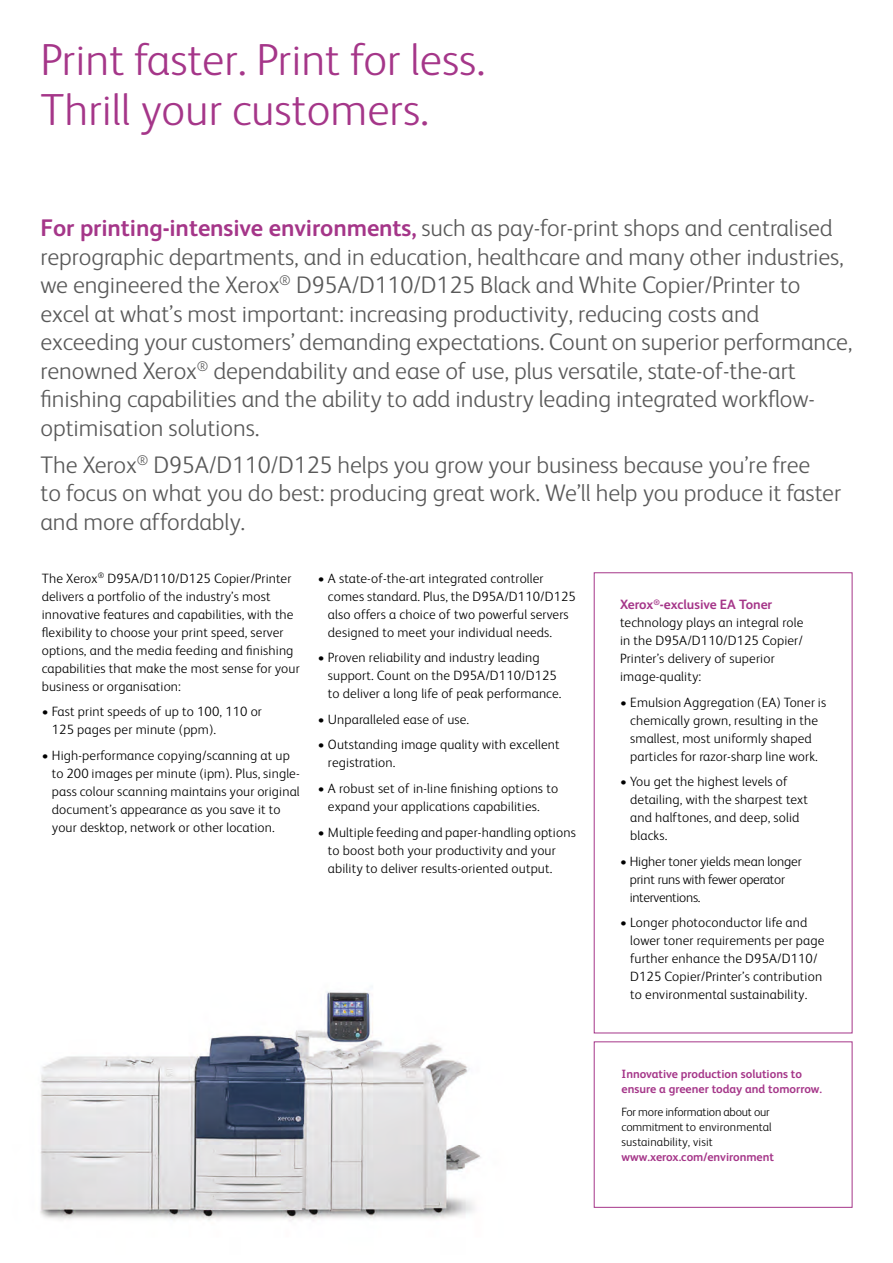
<style>
.page{position:relative;width:893px;height:1263px;background:#fff}
.page>*{position:absolute;margin:0;border:0;box-sizing:border-box;transform-origin:0 0}
.t1{font:300 45px/49.5px "Xerox Sans";color:#a53689}
.t2{font:300 24px/28.5px "Xerox Sans";letter-spacing:-.005em;color:#595959}
.t3{font:300 13.5px/18px "Xerox Sans";letter-spacing:.01em;color:#000}
.t4{font:300 13.5px/18px "Xerox Sans";letter-spacing:-.02em;color:#000}
.t5{font:700 12px/15px "Xerox Sans";color:#a53689}
.t6{font:300 12px/15px "Xerox Sans";letter-spacing:-.015em;color:#000}
.s1{font-weight:700;color:#a53689}
</style>
<div class="page">
<div style="left:594px;top:572px;width:258px;height:461px;border:1px solid #a53689"></div>
<div style="left:594px;top:1041px;width:258px;height:167px;border:1px solid #a53689"></div>
<img style="left:40px;top:991px;width:441px;height:230px">
<h1 class="t1" style="left:40px;top:33px;width:446px">Print faster. Print for less.<br>Thrill your customers.</h1>
<p class="t2" style="left:40px;top:213px;width:813px"><span class="s1">For printing-intensive environments,</span> such as pay-for-print shops and centralised reprographic departments, and in education, healthcare and many other industries, we engineered the Xerox<sup>®</sup> D95A/D110/D125 Black and White Copier/Printer to excel at what’s most important: increasing productivity, reducing costs and exceeding your customers’ demanding expectations. Count on superior performance, renowned Xerox<sup>®</sup> dependability and ease of use, plus versatile, state-of-the-art finishing capabilities and the ability to add industry leading integrated workflow&shy;optimisation solutions.</p>
<h2 class="t2" style="left:41px;top:449px;width:802px">The Xerox<sup>®</sup> D95A/D110/D125 helps you grow your business because you’re free<br>to focus on what you do best: producing great work. We’ll help you produce it faster and more affordably.</h2>
<p class="t3" style="left:42px;top:568px;width:259px">The Xerox<sup>®</sup> D95A/D110/D125 Copier/Printer delivers a portfolio of the industry’s most innovative features and capabilities, with the flexibility to choose your print speed, server options, and the media feeding and finishing capabilities that make the most sense for your business or organisation:</p>
<p class="t3" style="left:52px;top:702px;width:212px;text-indent:-10px">• Fast print speeds of up to 100, 110 or<br>125 pages per minute (ppm).</p>
<p class="t3" style="left:52px;top:746px;width:249px;text-indent:-10px">• High-performance copying/scanning at up to 200 images per minute (ipm). Plus, single&shy;pass colour scanning maintains your original document’s appearance as you save it to your desktop, network or other location.</p>
<p class="t3" style="left:328px;top:568px;width:249px;text-indent:-10px">• A state-of-the-art integrated controller comes standard. Plus, the D95A/D110/D125 also offers a choice of two powerful servers designed to meet your individual needs.</p>
<p class="t3" style="left:328px;top:648px;width:235px;text-indent:-10px">• Proven reliability and industry leading support. Count on the D95A/D110/D125 to deliver a long life of peak performance.</p>
<p class="t3" style="left:318px;top:709px;width:153px">• Unparalleled ease of use.</p>
<p class="t3" style="left:328px;top:735px;width:233px;text-indent:-10px">• Outstanding image quality with excellent registration.</p>
<p class="t3" style="left:328px;top:779px;width:232px;text-indent:-10px">• A robust set of in-line finishing options to expand your applications capabilities.</p>
<p class="t3" style="left:328px;top:822px;width:249px;text-indent:-10px">• Multiple feeding and paper-handling options to boost both your productivity and your ability to deliver results-oriented output.</p>
<p class="t3" style="left:620px;top:595px;width:185px"><span class="s1">Xerox</span><sup>®</sup><span class="s1">-exclusive EA Toner </span>technology plays an integral role in the D95A/D110/D125 Copier/<br>Printer’s delivery of superior image-quality:</p>
<p class="t3" style="left:620px;top:692px;width:208px;text-align:center">• Emulsion Aggregation (EA) Toner is chemically grown, resulting in the smallest, most uniformly shaped particles for razor-sharp line work.</p>
<p class="t3" style="left:630px;top:772px;width:179px;text-indent:-10px">• You get the highest levels of detailing, with the sharpest text and halftones, and deep, solid blacks.</p>
<p class="t4" style="left:630px;top:851px;width:174px;text-indent:-10px">• Higher toner yields mean longer print runs with fewer operator interventions.</p>
<p class="t3" style="left:630px;top:913px;width:196px;text-indent:-10px">• Longer photoconductor life and lower toner requirements per page further enhance the D95A/D110/ D125 Copier/Printer’s contribution to environmental sustainability.</p>
<p class="t5" style="left:622px;top:1066px;width:202px">Innovative production solutions to ensure a greener today and tomorrow.</p>
<p class="t6" style="left:622px;top:1104px;width:152px">For more information about our commitment to environmental sustainability, visit</p>
<p class="t5" style="left:622px;top:1149px;width:154px">www.xerox.com/environment</p>
</div>
